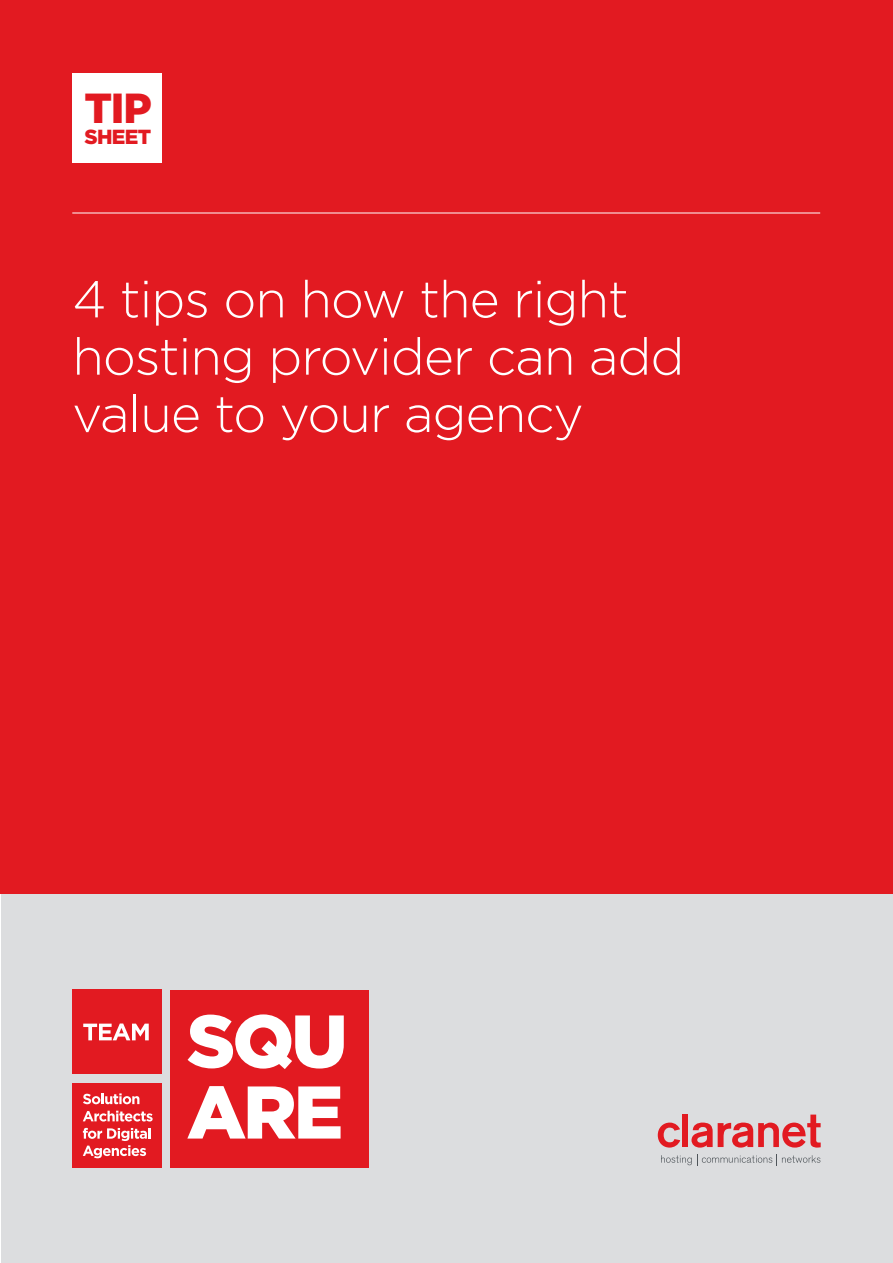
<style>
.page{position:relative;width:893px;height:1263px;background:#fff}
.page>*{position:absolute;margin:0;border:0;box-sizing:border-box;transform-origin:0 0}
.t1{font:300 51.6px/57.3px "Gotham";letter-spacing:-.02em;color:#fff}
.t2{font:900 42px "Gotham";color:#e21a21}
.t3{font:900 20.4px "Gotham";letter-spacing:-.03em;color:#e21a21}
</style>
<div class="page">
<div style="left:1px;top:893px;width:892px;height:370px;background:#dcdddf"></div>
<div style="left:0;top:0;width:893px;height:893px;background:#e21a21"></div>
<div style="left:170px;top:989px;width:198px;height:178px;background:#e21a21"></div>
<svg style="left:188px;top:1014px;width:156px;height:55px"></svg>
<svg style="left:187px;top:1086px;width:154px;height:52px"></svg>
<div style="left:72px;top:1083px;width:90px;height:84px;background:#e21a21"></div>
<div style="left:72px;top:989px;width:90px;height:85px;background:#e21a21"></div>
<svg style="left:83px;top:1093px;width:56px;height:11px"></svg>
<svg style="left:83px;top:1111px;width:70px;height:10px"></svg>
<svg style="left:83px;top:1128px;width:68px;height:30px"></svg>
<svg style="left:83px;top:1023px;width:66px;height:17px"></svg>
<hr style="left:72px;top:213px;width:748px;height:1px;background:#fff">
<div style="left:72px;top:73px;width:90px;height:90px;background:#fff"></div>
<svg style="left:658px;top:1122px;width:22px;height:25px"></svg>
<div style="left:682px;top:1114px;width:6px;height:33px;background:#e21a21"></div>
<svg style="left:691px;top:1114px;width:130px;height:33px"></svg>
<svg style="left:661px;top:1154px;width:159px;height:11px"></svg>
<p class="t2" style="left:84px;top:84px;width:69px">TIP</p>
<p class="t3" style="left:84px;top:125px;width:68px">SHEET</p>
<p class="t1" style="left:72px;top:270px;width:614px">4 tips on how the right hosting provider can add value to your agency</p>
</div>
